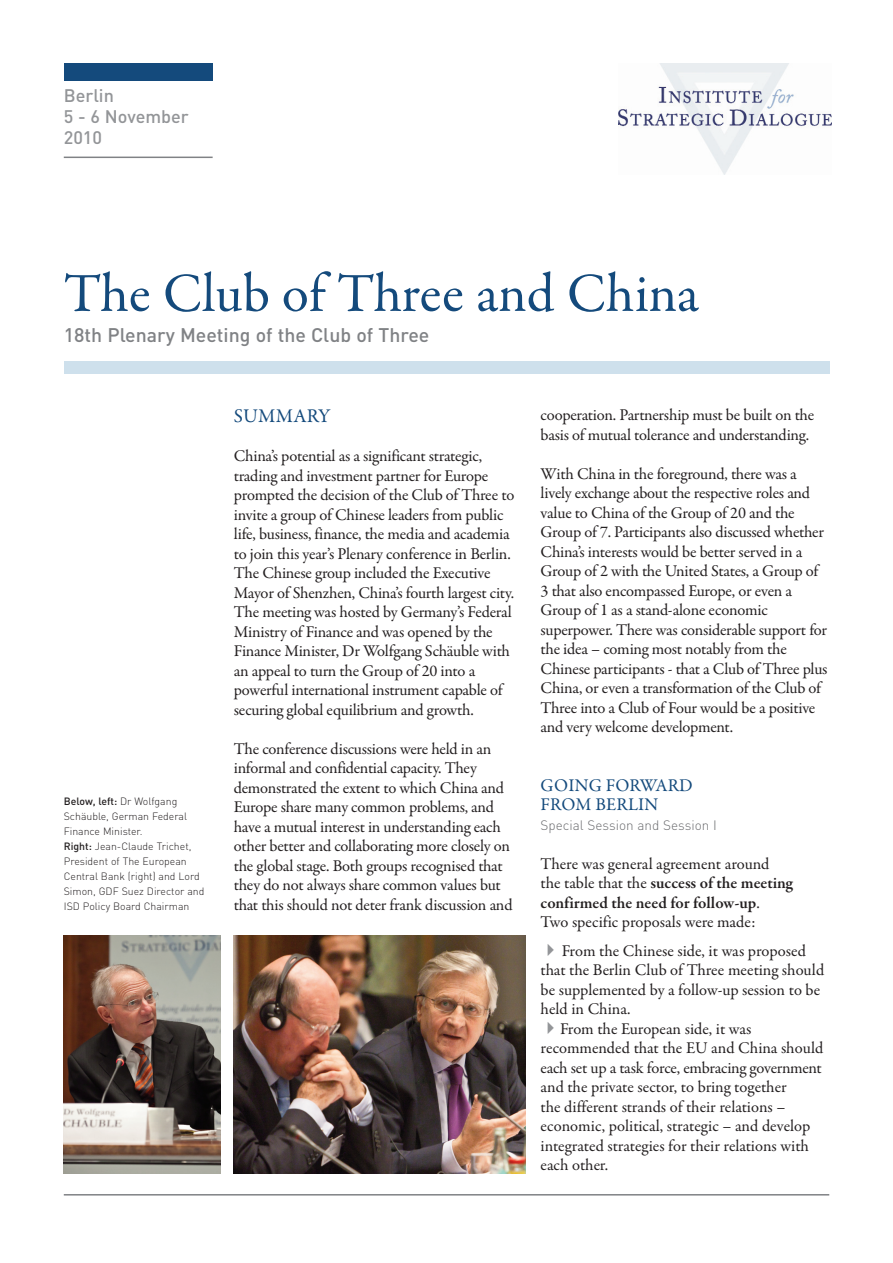
<style>
.page{position:relative;width:893px;height:1263px;background:#fff}
.page>*{position:absolute;margin:0;border:0;box-sizing:border-box;transform-origin:0 0}
.t1{font:55.5px "Garamond Premr Pro";letter-spacing:-.005em;color:#144a7c}
.t2{font:500 19.5px "DIN";color:#808285}
.t3{font:19.5px "Garamond Premr Pro";letter-spacing:.01em;color:#144a7c}
.t4{font:18px/19.5px "Garamond Premr Pro";letter-spacing:.01em;color:#144a7c}
.t5{font:500 18px/21px "DIN";color:#939598}
.t6{font:16.5px/19.5px "Garamond Premr Pro";letter-spacing:-.015em;color:#231f20}
.t7{font:300 13.5px "DIN";color:#6c6d70}
.t8{font:300 10.5px/15px "DIN";color:#231f20}
.s1{font-weight:500}
.s2{font-weight:600}
.s3{color:#939598}
</style>
<div class="page">
<div style="left:64px;top:361px;width:765px;height:13px;background:#cee0ec"></div>
<div style="left:64px;top:64px;width:149px;height:17px;background:#144a7c"></div>
<img style="left:619px;top:63px;width:212px;height:111px">
<hr style="left:64px;top:1194px;width:765px;height:2px;background:#808285">
<img style="left:234px;top:935px;width:291px;height:239px">
<img style="left:64px;top:935px;width:157px;height:239px">
<hr style="left:64px;top:157px;width:149px;height:1px;background:#808285">
<p class="t5" style="left:64px;top:87px;width:126px">Berlin<br>5 - 6 November<br>2010</p>
<h1 class="t1" style="left:64px;top:271px;width:636px">The Club of Three and China</h1>
<p class="t2" style="left:64px;top:328px;width:367px">18th Plenary Meeting of the Club of Three</p>
<p class="t8" style="left:64px;top:795px;width:142px"><span class="s1">Below, left:</span> Dr Wolfgang<br>Schäuble, German Federal<br>Finance Minister.<br><span class="s1">Right:</span> Jean-Claude Trichet,<br>President of The European<br>Central Bank (right) and Lord<br>Simon, GDF Suez Director and<br>ISD Policy Board Chairman</p>
<p class="t3" style="left:234px;top:408px;width:98px">SUMMARY</p>
<p class="t6" style="left:234px;top:448px;width:282px">China’s potential as a significant strategic, trading and investment partner for Europe prompted the decision of the Club of Three to invite a group of Chinese leaders from public life, business, finance, the media and academia to join this year’s Plenary conference in Berlin.<br>The Chinese group included the Executive Mayor of Shenzhen, China’s fourth largest city.<br>The meeting was hosted by Germany’s Federal Ministry of Finance and was opened by the Finance Minister, Dr Wolfgang Schäuble with an appeal to turn the Group of 20 into a powerful international instrument capable of securing global equilibrium and growth.</p>
<p class="t6" style="left:234px;top:740px;width:280px">The conference discussions were held in an informal and confidential capacity. They demonstrated the extent to which China and Europe share many common problems, and have a mutual interest in understanding each other better and collaborating more closely on the global stage. Both groups recognised that they do not always share common values but that this should not deter frank discussion and</p>
<p class="t6" style="left:540px;top:407px;width:275px">cooperation. Partnership must be built on the basis of mutual tolerance and understanding.</p>
<p class="t6" style="left:540px;top:465px;width:288px">With China in the foreground, there was a lively exchange about the respective roles and value to China of the Group of 20 and the Group of 7. Participants also discussed whether China’s interests would be better served in a Group of 2 with the United States, a Group of 3 that also encompassed Europe, or even a Group of 1 as a stand-alone economic superpower. There was considerable support for the idea – coming most notably from the Chinese participants - that a Club of Three plus China, or even a transformation of the Club of Three into a Club of Four would be a positive and very welcome development.</p>
<p class="t4" style="left:540px;top:777px;width:154px">GOING FORWARD<br>FROM BERLIN</p>
<p class="t7" style="left:540px;top:820px;width:178px">Special Session and Session I</p>
<p class="t6" style="left:540px;top:855px;width:254px">There was general agreement around the table that the <span class="s2">success of the meeting confirmed the need for follow-up</span>.<br>Two specific proposals were made:</p>
<p class="t6" style="left:540px;top:942px;width:285px"><span class="s3">✔</span>From the Chinese side, it was proposed that the Berlin Club of Three meeting should be supplemented by a follow-up session to be held in China.</p>
<p class="t6" style="left:540px;top:1020px;width:284px"><span class="s3">✔</span>From the European side, it was recommended that the EU and China should each set up a task force, embracing government and the private sector, to bring together<br>the different strands of their relations – economic, political, strategic – and develop integrated strategies for their relations with each other.</p>
</div>
